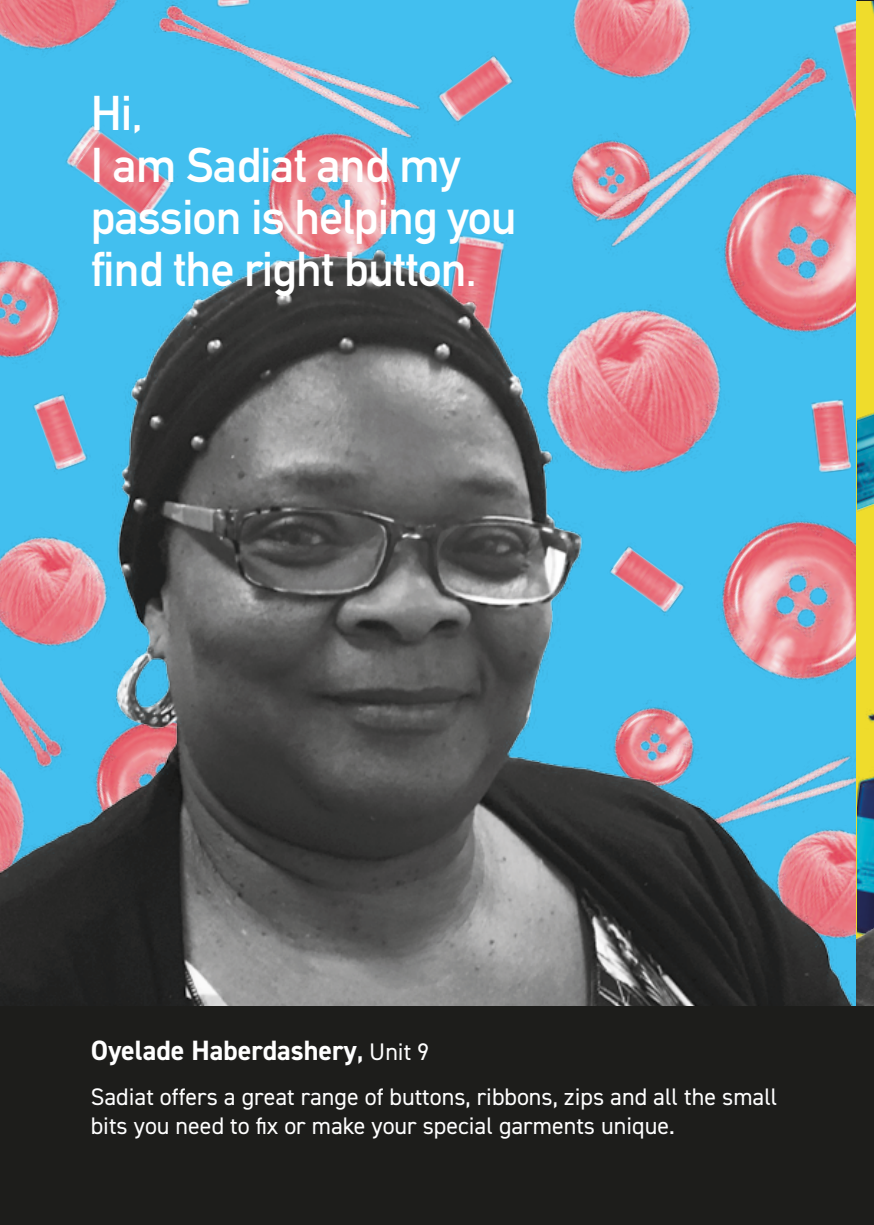
<style>
.page{position:relative;width:874px;height:1225px;background:#fff}
.page>*{position:absolute;margin:0;border:0;box-sizing:border-box;transform-origin:0 0}
.t1{font:700 48px/52px "DIN Alternate";letter-spacing:-.02em;color:#fff}
.t2{font:700 28px "DIN2014";color:#fff}
.t3{font:24px/28.8px "DIN2014";color:#fff}
.s1{font-size:24px}
.s2{font-weight:400;font-size:24px}
</style>
<div class="page">
<div style="left:0;top:0;width:873px;height:1225px;background:#1d1d1b"></div>
<img style="left:759px;top:0;width:63px;height:10px">
<img style="left:822px;top:17px;width:34px;height:21px">
<img style="left:430px;top:49px;width:88px;height:36px">
<img style="left:548px;top:0;width:163px;height:85px">
<img style="left:0;top:0;width:133px;height:85px">
<img style="left:429px;top:0;width:39px;height:24px">
<img style="left:572px;top:38px;width:284px;height:47px">
<img style="left:133px;top:0;width:296px;height:85px">
<img style="left:607px;top:0;width:23px;height:11px">
<img style="left:0;top:85px;width:856px;height:920px">
<div style="left:856px;top:1px;width:17px;height:131px;background:#efdc2c"></div>
<img style="left:856px;top:132px;width:17px;height:873px">
<h1 class="t1" style="left:91px;top:83px;width:427px">Hi,<br>I am Sadiat and my passion is helping you find the right button.</h1>
<p class="t2" style="left:91px;top:1031px;width:340px">Oyelade Haberdashery<span class="s1">,</span> <span class="s2">Unit 9</span></p>
<p class="t3" style="left:91px;top:1082px;width:688px">Sadiat offers a great range of buttons, ribbons, zips and all the small bits you need to fix or make your special garments unique.</p>
</div>
